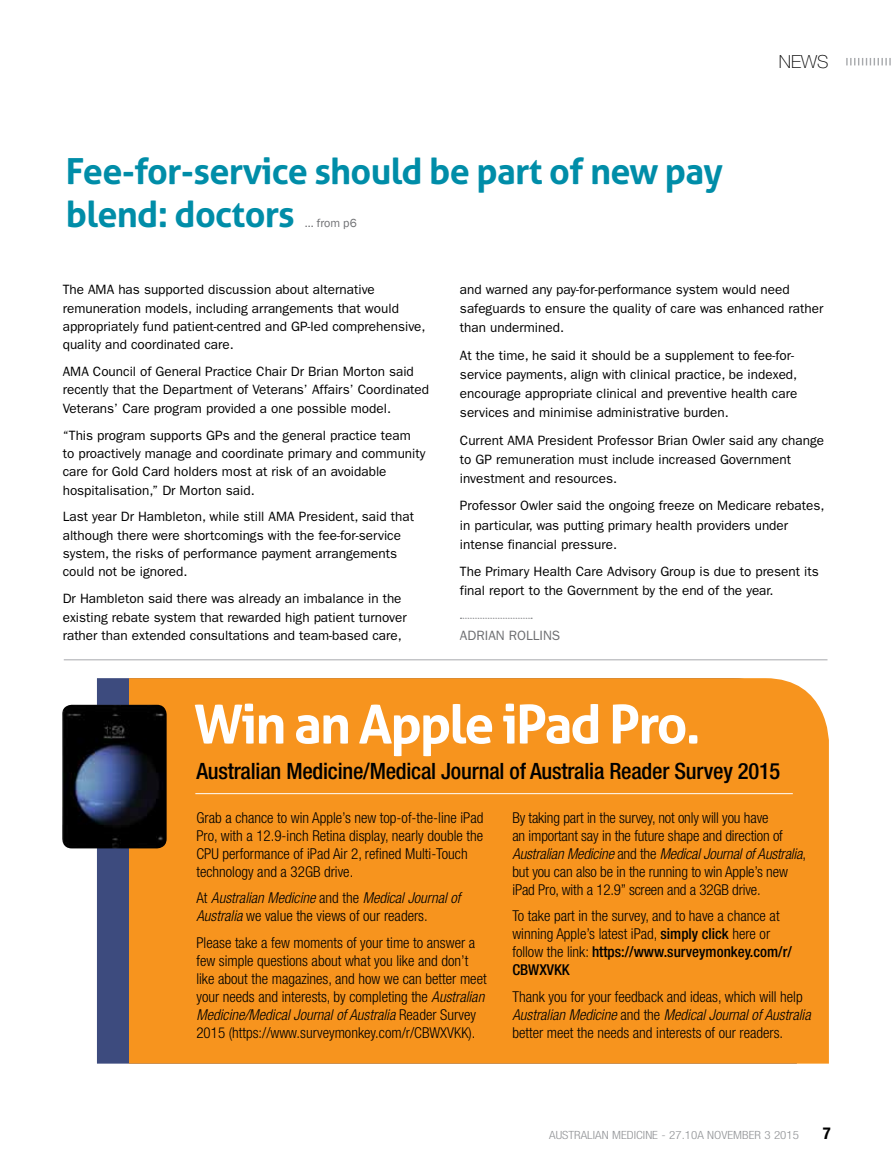
<style>
.page{position:relative;width:893px;height:1170px;background:#fff}
.page>*{position:absolute;margin:0;border:0;box-sizing:border-box;transform-origin:0 0}
.t1{font:700 53.4px "Aller";letter-spacing:-.04em;color:#fff}
.t2{font:700 36px/43.5px "Aller";letter-spacing:-.02em;color:#008da8}
.t3{font:500 condensed 22.5px "Helvetica Neue";letter-spacing:-.01em;color:#000}
.t4{font:100 18px "Helvetica Neue";color:#000}
.t5{font:700 condensed 16.5px "Helvetica Neue";color:#000}
.t6{font:300 condensed 15px/18px "Helvetica Neue";color:#000}
.t7{font:italic 300 condensed 15px/18px "Helvetica Neue";color:#000}
.t8{font:13.5px/18.3px "ITC Franklin Gothic Std";color:#000}
.t9{font:13.5px "ITC Franklin Gothic Std";color:#6d6e71}
.t10{font:12px "Franklin Gothic";color:#6d6e71}
.t11{font:300 condensed 11.25px "Helvetica Neue";color:#939598;scale:1.15 1}
.s1{font-style:normal}
.s2{font-style:italic}
.s3{font-weight:500}
</style>
<div class="page">
<div style="left:97px;top:678px;width:32px;height:385px;background:#3d4b7e"></div>
<svg style="left:846px;top:58px;width:45px;height:7px"></svg>
<svg style="left:460px;top:617px;width:72px;height:1px"></svg>
<hr style="left:64px;top:659px;width:763px;height:1px;background:#a7a9ac">
<div style="left:129px;top:678px;width:700px;height:385px;background:#f7941e"></div>
<img style="left:62px;top:704px;width:105px;height:144px">
<hr style="left:195px;top:793px;width:598px;height:1px;background:#fff">
<h2 class="t2" style="left:66px;top:149px;width:659px">Fee-for-service should be part of new pay blend: doctors</h2>
<p class="t10" style="left:305px;top:215px;width:53px">... from p6</p>
<h3 class="t4" style="left:779px;top:52px;width:51px">NEWS</h3>
<p class="t8" style="left:63px;top:281px;width:364px">The AMA has supported discussion about alternative remuneration models, including arrangements that would appropriately fund patient-centred and GP-led comprehensive, quality and coordinated care.</p>
<p class="t8" style="left:63px;top:362px;width:368px">AMA Council of General Practice Chair Dr Brian Morton said recently that the Department of Veterans’ Affairs’ Coordinated<br>Veterans’ Care program provided a one possible model.</p>
<p class="t8" style="left:63px;top:426px;width:364px">“This program supports GPs and the general practice team to proactively manage and coordinate primary and community care for Gold Card holders most at risk of an avoidable hospitalisation,” Dr Morton said.</p>
<p class="t8" style="left:63px;top:508px;width:353px">Last year Dr Hambleton, while still AMA President, said that although there were shortcomings with the fee-for-service system, the risks of performance payment arrangements could not be ignored.</p>
<p class="t8" style="left:63px;top:589px;width:346px">Dr Hambleton said there was already an imbalance in the existing rebate system that rewarded high patient turnover rather than extended consultations and team-based care,</p>
<p class="t8" style="left:460px;top:280px;width:365px;line-height:19px">and warned any pay-for-performance system would need safeguards to ensure the quality of care was enhanced rather than undermined.</p>
<p class="t8" style="left:460px;top:346px;width:339px;line-height:19px">At the time, he said it should be a supplement to fee-for&shy;service payments, align with clinical practice, be indexed, encourage appropriate clinical and preventive health care services and minimise administrative burden.</p>
<p class="t8" style="left:460px;top:430px;width:366px;line-height:19px">Current AMA President Professor Brian Owler said any change to GP remuneration must include increased Government investment and resources.</p>
<p class="t8" style="left:460px;top:496px;width:366px;line-height:19px">Professor Owler said the ongoing freeze on Medicare rebates, in particular, was putting primary health providers under intense financial pressure.</p>
<p class="t8" style="left:460px;top:562px;width:360px;line-height:19px">The Primary Health Care Advisory Group is due to present its final report to the Government by the end of the year.</p>
<p class="t9" style="left:460px;top:627px;width:102px">ADRIAN ROLLINS</p>
<h1 class="t1" style="left:194px;top:691px;width:508px">Win an Apple iPad Pro.</h1>
<h3 class="t3" style="left:196px;top:757px;width:585px">Australian Medicine/Medical Journal of Australia Reader Survey 2015</h3>
<p class="t6" style="left:196px;top:808px;width:288px">Grab a chance to win Apple’s new top-of-the-line iPad Pro, with a 12.9-inch Retina display, nearly double the CPU performance of iPad Air 2, refined Multi‑Touch technology and a 32GB drive.</p>
<p class="t7" style="left:196px;top:888px;width:265px"><span class="s1">At</span> Australian Medicine <span class="s1">and the</span> Medical Journal of<br>Australia <span class="s1">we value the views of our readers.</span></p>
<p class="t6" style="left:196px;top:933px;width:292px">Please take a few moments of your time to answer a few simple questions about what you like and don’t like about the magazines, and how we can better meet your needs and interests, by completing the <span class="s2">Australian Medicine/Medical Journal of Australia</span> Reader Survey 2015 (https://www.surveymonkey.com/r/CBWXVKK).</p>
<p class="t6" style="left:512px;top:808px;width:295px">By taking part in the survey, not only will you have<br>an important say in the future shape and direction of <span class="s2">Australian Medicine</span> and the <span class="s2">Medical Journal of Australia</span>, but you can also be in the running to win Apple’s new iPad Pro, with a 12.9” screen and a 32GB drive.</p>
<p class="t6" style="left:512px;top:906px;width:281px">To take part in the survey, and to have a chance at winning Apple’s latest iPad, <span class="s3">simply click</span> here or follow the link: <span class="s3">https://www.surveymonkey.com/r/ CBWXVKK</span></p>
<p class="t6" style="left:512px;top:987px;width:300px">Thank you for your feedback and ideas, which will help<br><span class="s2">Australian Medicine</span> and the <span class="s2">Medical Journal of Australia </span>better meet the needs and interests of our readers.</p>
<p class="t11" style="left:549px;top:1128px;width:219px">AUSTRALIAN MEDICINE - 27.10A NOVEMBER 3 2015</p>
<p class="t5" style="left:823px;top:1122px;width:9px">7</p>
</div>
